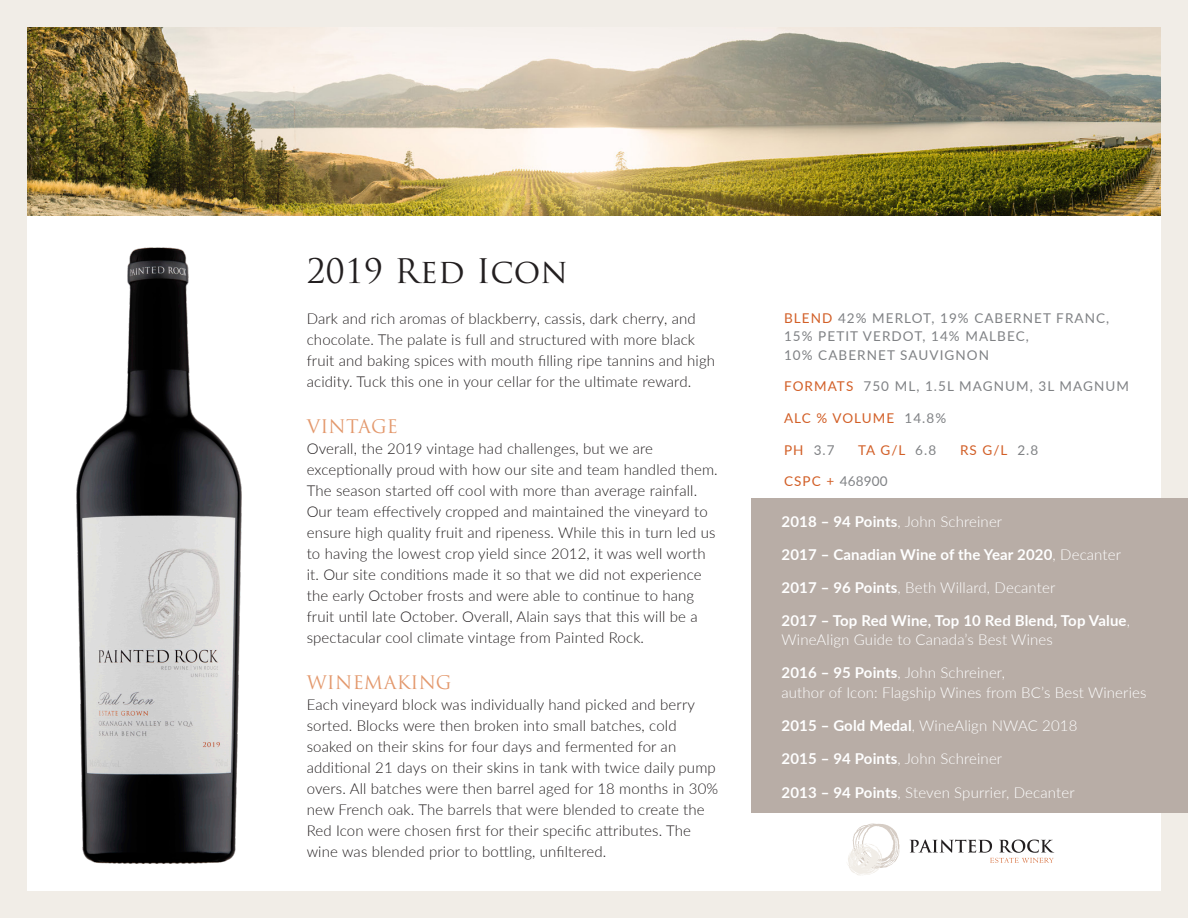
<style>
.page{position:relative;width:1188px;height:918px;background:#fff}
.page>*{position:absolute;margin:0;border:0;box-sizing:border-box;transform-origin:0 0}
.t1{font:33px "Trajan Pro";letter-spacing:.01em;color:#231f20}
.t2{font:18.3px "Trajan Pro";letter-spacing:.01em;color:#e3986c}
.t3{font:300 15px/21px "Lato";letter-spacing:.01em;color:#231f20}
.t4{font:300 15px/19.5px "Lato";letter-spacing:.01em;color:#fff}
.t5{font:700 15px/19.5px "Lato";letter-spacing:.01em;color:#fff}
.t6{font:13.5px/18.3px "Lato";letter-spacing:.08em;color:#808285}
.t7{font:13.5px "Lato";letter-spacing:.08em;color:#d25f27}
.t8{font:13.5px "Lato";letter-spacing:.01em;color:#808285}
.s1{color:#d25f27}
.s2{color:#808285}
.s3{font-weight:700}
.s4{font-weight:300}
</style>
<div class="page">
<img style="left:27px;top:27px;width:1134px;height:188px">
<div style="left:1161px;top:0;width:27px;height:918px;background:#f1ede7"></div>
<div style="left:0;top:0;width:27px;height:918px;background:#f1ede7"></div>
<div style="left:0;top:891px;width:1188px;height:27px;background:#f1ede7"></div>
<div style="left:0;top:0;width:1188px;height:27px;background:#f1ede7"></div>
<img style="left:76px;top:248px;width:166px;height:615px">
<svg style="left:910px;top:839px;width:144px;height:24px"></svg>
<svg style="left:847px;top:824px;width:53px;height:51px"></svg>
<div style="left:752px;top:498px;width:436px;height:314px;background:#b8ada6"></div>
<p class="t1" style="left:307px;top:250px;width:262px">2019 Red Icon</p>
<p class="t3" style="left:307px;top:308px;width:410px">Dark and rich aromas of blackberry, cassis, dark cherry, and chocolate. The palate is full and structured with more black fruit and baking spices with mouth filling ripe tannins and high acidity. Tuck this one in your cellar for the ultimate reward.</p>
<p class="t2" style="left:307px;top:415px;width:93px">VINTAGE</p>
<p class="t3" style="left:307px;top:437px;width:413px">Overall, the 2019 vintage had challenges, but we are exceptionally proud with how our site and team handled them.<br>The season started off cool with more than average rainfall.<br>Our team effectively cropped and maintained the vineyard to ensure high quality fruit and ripeness. While this in turn led us to having the lowest crop yield since 2012, it was well worth it. Our site conditions made it so that we did not experience the early October frosts and were able to continue to hang fruit until late October. Overall, Alain says that this will be a spectacular cool climate vintage from Painted Rock.</p>
<p class="t2" style="left:307px;top:670px;width:147px">WINEMAKING</p>
<p class="t3" style="left:307px;top:693px;width:413px">Each vineyard block was individually hand picked and berry sorted. Blocks were then broken into small batches, cold soaked on their skins for four days and fermented for an additional 21 days on their skins in tank with twice daily pump overs. All batches were then barrel aged for 18 months in 30% new French oak. The barrels that were blended to create the Red Icon were chosen first for their specific attributes. The wine was blended prior to bottling, unfiltered.</p>
<p class="t6" style="left:784px;top:308px;width:327px"><span class="s1">BLEND</span> 42% MERLOT, 19% CABERNET FRANC,<br>15% PETIT VERDOT, 14% MALBEC,<br>10% CABERNET SAUVIGNON</p>
<p class="t6" style="left:784px;top:377px;width:346px"><span class="s1">FORMATS</span> 750 ML, 1.5L MAGNUM, 3L MAGNUM</p>
<p class="t7" style="left:784px;top:408px;width:164px">ALC % VOLUME <span class="s2">14.8%</span></p>
<p class="t6" style="left:784px;top:440px;width:52px"><span class="s1">PH</span> 3.7</p>
<p class="t7" style="left:858px;top:440px;width:80px">TA G/L <span class="s2">6.8</span></p>
<p class="t7" style="left:960px;top:440px;width:80px">RS G/L <span class="s2">2.8</span></p>
<p class="t8" style="left:784px;top:472px;width:105px"><span class="s1">CSPC +</span> 468900</p>
<p class="t4" style="left:782px;top:511px;width:222px"><span class="s3">2018 – 94 Points</span>, John Schreiner</p>
<p class="t5" style="left:782px;top:544px;width:341px">2017 – Canadian Wine of the Year 2020<span class="s4">, Decanter</span></p>
<p class="t4" style="left:782px;top:577px;width:275px"><span class="s3">2017 – 96 Points</span>, Beth Willard, Decanter</p>
<p class="t5" style="left:782px;top:610px;width:350px">2017 – Top Red Wine, Top 10 Red Blend, Top Value<span class="s4">,<br>WineAlign Guide to Canada’s Best Wines</span></p>
<p class="t4" style="left:782px;top:663px;width:367px"><span class="s3">2016 – 95 Points</span>, John Schreiner,<br>author of Icon: Flagship Wines from BC’s Best Wineries</p>
<p class="t4" style="left:782px;top:715px;width:298px"><span class="s3">2015 – Gold Medal</span>, WineAlign NWAC 2018</p>
<p class="t4" style="left:782px;top:748px;width:222px"><span class="s3">2015 – 94 Points</span>, John Schreiner</p>
<p class="t4" style="left:782px;top:783px;width:295px"><span class="s3">2013 – 94 Points</span>, Steven Spurrier, Decanter</p>
</div>
